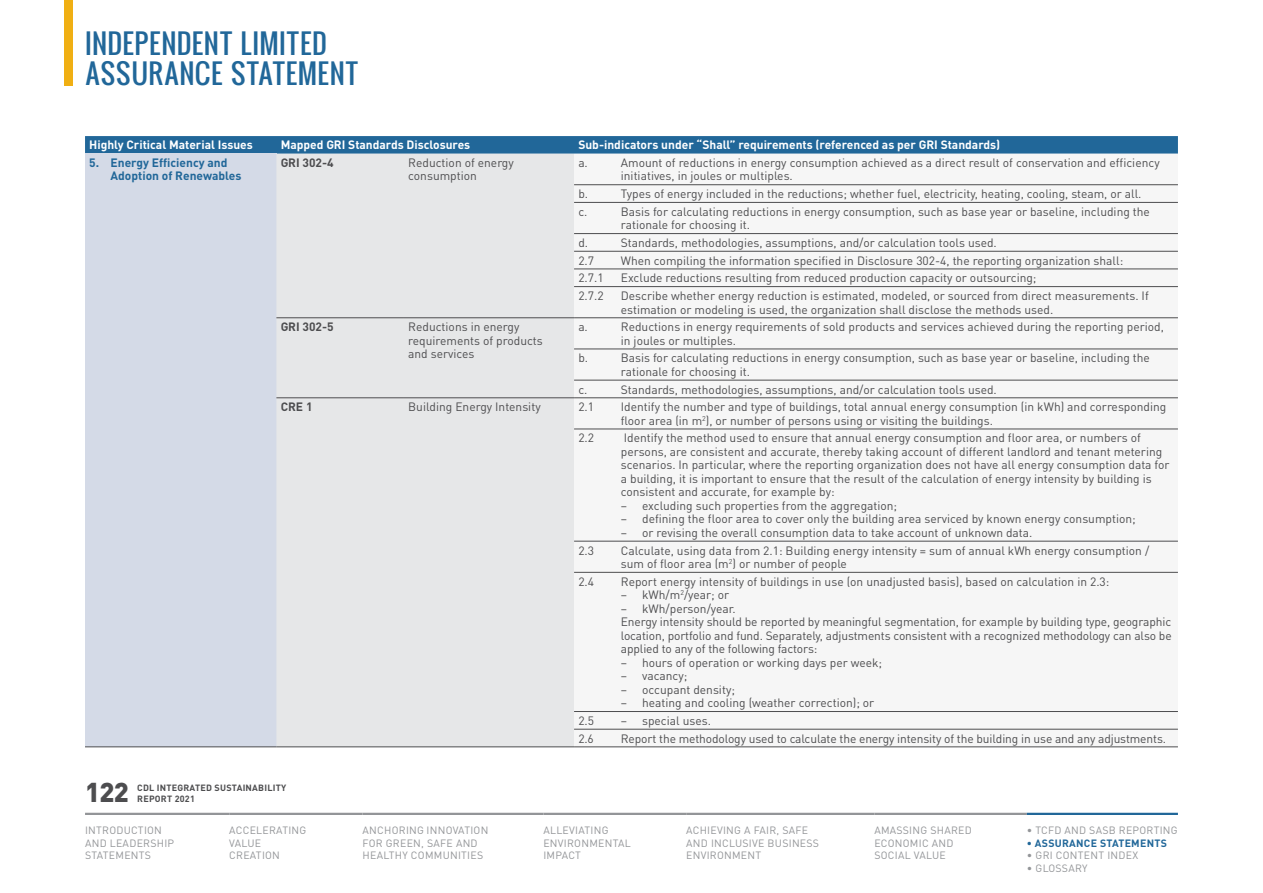
<style>
.page{position:relative;width:1263px;height:893px;background:#fff}
.page>*{position:absolute;margin:0;border:0;box-sizing:border-box;transform-origin:0 0}
.t1{font:27px/30px "Oswald";letter-spacing:.01em;color:#216799}
.t2{font:900 27px "DIN Pro";color:#4d4d4f}
.t3{font:12px/13.5px "DIN Pro";color:#4d4d4f}
.t4{font:700 12px "DIN Pro";color:#fff}
.t5{font:700 12px/13.5px "DIN Pro";color:#216799}
.t6{font:700 12px "DIN Pro";color:#4d4d4f}
.t7{font:10.5px/12.6px "DIN Pro";letter-spacing:.025em;color:#939598}
.t8{font:700 10.5px "DIN Pro";letter-spacing:.025em;color:#216799}
.t9{font:700 9px "DIN Pro";letter-spacing:.025em;color:#4d4d4f}
</style>
<div class="page">
<div style="left:64px;top:0;width:8px;height:85px;background:#f0af13"></div>
<svg style="left:85px;top:136px;width:1093px;height:18px;background:#276b9c"></svg>
<div style="left:85px;top:154px;width:191px;height:593px;background:#d4dae7"></div>
<div style="left:276px;top:154px;width:298px;height:593px;background:#e6e7e8"></div>
<div style="left:574px;top:185px;width:604px;height:562px;background:#f6f6f6"></div>
<hr style="left:574px;top:184px;width:604px;height:1px;background:#4d4d4f">
<hr style="left:574px;top:202px;width:604px;height:1px;background:#4d4d4f">
<hr style="left:574px;top:233px;width:604px;height:1px;background:#4d4d4f">
<hr style="left:574px;top:251px;width:604px;height:1px;background:#4d4d4f">
<hr style="left:574px;top:269px;width:604px;height:1px;background:#4d4d4f">
<hr style="left:574px;top:286px;width:604px;height:1px;background:#4d4d4f">
<hr style="left:276px;top:317px;width:128px;height:1px;background:#4d4d4f">
<hr style="left:404px;top:317px;width:170px;height:1px;background:#4d4d4f">
<hr style="left:574px;top:317px;width:604px;height:1px;background:#4d4d4f">
<hr style="left:574px;top:349px;width:604px;height:1px;background:#4d4d4f">
<hr style="left:574px;top:380px;width:604px;height:1px;background:#4d4d4f">
<hr style="left:276px;top:398px;width:128px;height:1px;background:#4d4d4f">
<hr style="left:404px;top:398px;width:170px;height:1px;background:#4d4d4f">
<hr style="left:574px;top:398px;width:604px;height:1px;background:#4d4d4f">
<hr style="left:574px;top:429px;width:604px;height:1px;background:#4d4d4f">
<hr style="left:574px;top:541px;width:604px;height:1px;background:#4d4d4f">
<hr style="left:574px;top:572px;width:604px;height:1px;background:#4d4d4f">
<hr style="left:574px;top:711px;width:604px;height:1px;background:#4d4d4f">
<hr style="left:574px;top:729px;width:604px;height:1px;background:#4d4d4f">
<hr style="left:85px;top:747px;width:191px;height:1px;background:#4d4d4f">
<hr style="left:276px;top:747px;width:128px;height:1px;background:#4d4d4f">
<hr style="left:404px;top:747px;width:170px;height:1px;background:#4d4d4f">
<hr style="left:574px;top:747px;width:604px;height:1px;background:#4d4d4f">
<hr style="left:229px;top:813px;width:134px;height:2px;background:#939598">
<hr style="left:85px;top:813px;width:144px;height:2px;background:#939598">
<hr style="left:363px;top:813px;width:180px;height:2px;background:#939598">
<hr style="left:543px;top:813px;width:143px;height:2px;background:#939598">
<hr style="left:686px;top:813px;width:188px;height:2px;background:#939598">
<hr style="left:874px;top:813px;width:153px;height:2px;background:#939598">
<hr style="left:1027px;top:813px;width:151px;height:2px;background:#216799">
<h1 class="t1" style="left:85px;top:27px;width:275px">INDEPENDENT LIMITED<br>ASSURANCE STATEMENT</h1>
<p class="t4" style="left:89px;top:137px;width:165px">Highly Critical Material Issues</p>
<p class="t4" style="left:281px;top:137px;width:191px">Mapped GRI Standards Disclosures</p>
<p class="t4" style="left:578px;top:137px;width:423px">Sub-indicators under “Shall” requirements (referenced as per GRI Standards)</p>
<p class="t5" style="left:111px;top:155px;width:132px;text-indent:-21px">5. Energy Efficiency and<br>Adoption of Renewables</p>
<p class="t6" style="left:281px;top:154px;width:55px">GRI 302-4</p>
<p class="t3" style="left:408px;top:155px;width:107px">Reduction of energy consumption</p>
<p class="t3" style="left:578px;top:155px;width:11px">a.</p>
<p class="t3" style="left:621px;top:155px;width:540px">Amount of reductions in energy consumption achieved as a direct result of conservation and efficiency initiatives, in joules or multiples.</p>
<p class="t3" style="left:578px;top:187px;width:11px">b.</p>
<p class="t3" style="left:621px;top:187px;width:522px">Types of energy included in the reductions; whether fuel, electricity, heating, cooling, steam, or all.</p>
<p class="t3" style="left:578px;top:204px;width:11px">c.</p>
<p class="t3" style="left:621px;top:204px;width:531px">Basis for calculating reductions in energy consumption, such as base year or baseline, including the rationale for choosing it.</p>
<p class="t3" style="left:578px;top:235px;width:11px">d.</p>
<p class="t3" style="left:621px;top:235px;width:377px">Standards, methodologies, assumptions, and/or calculation tools used.</p>
<p class="t3" style="left:578px;top:253px;width:17px">2.7</p>
<p class="t3" style="left:621px;top:253px;width:504px">When compiling the information specified in Disclosure 302-4, the reporting organization shall:</p>
<p class="t3" style="left:578px;top:271px;width:27px">2.7.1</p>
<p class="t3" style="left:621px;top:271px;width:417px">Exclude reductions resulting from reduced production capacity or outsourcing;</p>
<p class="t3" style="left:578px;top:288px;width:27px">2.7.2</p>
<p class="t3" style="left:621px;top:288px;width:529px">Describe whether energy reduction is estimated, modeled, or sourced from direct measurements. If estimation or modeling is used, the organization shall disclose the methods used.</p>
<p class="t6" style="left:281px;top:319px;width:55px">GRI 302-5</p>
<p class="t3" style="left:408px;top:320px;width:136px">Reductions in energy requirements of products and services</p>
<p class="t3" style="left:578px;top:320px;width:11px">a.</p>
<p class="t3" style="left:621px;top:320px;width:544px">Reductions in energy requirements of sold products and services achieved during the reporting period, in joules or multiples.</p>
<p class="t3" style="left:578px;top:351px;width:11px">b.</p>
<p class="t3" style="left:621px;top:351px;width:531px">Basis for calculating reductions in energy consumption, such as base year or baseline, including the rationale for choosing it.</p>
<p class="t3" style="left:578px;top:382px;width:11px">c.</p>
<p class="t3" style="left:621px;top:382px;width:377px">Standards, methodologies, assumptions, and/or calculation tools used.</p>
<p class="t6" style="left:281px;top:399px;width:33px">CRE 1</p>
<p class="t3" style="left:408px;top:400px;width:134px">Building Energy Intensity</p>
<p class="t3" style="left:578px;top:400px;width:17px">2.1</p>
<p class="t3" style="left:621px;top:400px;width:547px">Identify the number and type of buildings, total annual energy consumption (in kWh) and corresponding floor area (in m<sup>2</sup>), or number of persons using or visiting the buildings.</p>
<p class="t3" style="left:578px;top:431px;width:17px">2.2</p>
<p class="t3" style="left:621px;top:431px;width:550px">Identify the method used to ensure that annual energy consumption and floor area, or numbers of persons, are consistent and accurate, thereby taking account of different landlord and tenant metering scenarios. In particular, where the reporting organization does not have all energy consumption data for a building, it is important to ensure that the result of the calculation of energy intensity by building is consistent and accurate, for example by:</p>
<p class="t3" style="left:621px;top:498px;width:278px">– excluding such properties from the aggregation;</p>
<p class="t3" style="left:621px;top:512px;width:516px">– defining the floor area to cover only the building area serviced by known energy consumption;</p>
<p class="t3" style="left:621px;top:525px;width:413px">– or revising the overall consumption data to take account of unknown data.</p>
<p class="t3" style="left:578px;top:543px;width:17px">2.3</p>
<p class="t3" style="left:621px;top:543px;width:530px">Calculate, using data from 2.1: Building energy intensity = sum of annual kWh energy consumption / sum of floor area (m<sup>2</sup>) or number of people</p>
<p class="t3" style="left:578px;top:574px;width:17px">2.4</p>
<p class="t3" style="left:621px;top:574px;width:490px">Report energy intensity of buildings in use (on unadjusted basis), based on calculation in 2.3:</p>
<p class="t3" style="left:621px;top:588px;width:110px">– kWh/m<sup>2</sup>/year; or</p>
<p class="t3" style="left:621px;top:601px;width:552px">– kWh/person/year.<br>Energy intensity should be reported by meaningful segmentation, for example by building type, geographic location, portfolio and fund. Separately, adjustments consistent with a recognized methodology can also be applied to any of the following factors:</p>
<p class="t3" style="left:621px;top:655px;width:263px">– hours of operation or working days per week;</p>
<p class="t3" style="left:621px;top:669px;width:68px">– vacancy;</p>
<p class="t3" style="left:621px;top:682px;width:116px">– occupant density;</p>
<p class="t3" style="left:621px;top:696px;width:255px">– heating and cooling (weather correction); or</p>
<p class="t3" style="left:578px;top:713px;width:17px">2.5</p>
<p class="t3" style="left:621px;top:713px;width:92px">– special uses.</p>
<p class="t3" style="left:578px;top:731px;width:17px">2.6</p>
<p class="t3" style="left:621px;top:731px;width:547px">Report the methodology used to calculate the energy intensity of the building in use and any adjustments.</p>
<p class="t9" style="left:137px;top:782px;width:150px">CDL INTEGRATED SUSTAINABILITY</p>
<h1 class="t2" style="left:85px;top:774px;width:45px">122</h1>
<p class="t9" style="left:137px;top:792px;width:59px">REPORT 2021</p>
<p class="t7" style="left:85px;top:823px;width:91px">INTRODUCTION<br>AND LEADERSHIP<br>STATEMENTS</p>
<p class="t7" style="left:229px;top:823px;width:79px">ACCELERATING<br>VALUE<br>CREATION</p>
<p class="t7" style="left:543px;top:823px;width:89px">ALLEVIATING<br>ENVIRONMENTAL<br>IMPACT</p>
<p class="t7" style="left:363px;top:823px;width:127px">ANCHORING INNOVATION<br>FOR GREEN, SAFE AND<br>HEALTHY COMMUNITIES</p>
<p class="t7" style="left:874px;top:823px;width:99px">AMASSING SHARED<br>ECONOMIC AND<br>SOCIAL VALUE</p>
<p class="t7" style="left:686px;top:823px;width:134px">ACHIEVING A FAIR, SAFE<br>AND INCLUSIVE BUSINESS<br>ENVIRONMENT</p>
<p class="t7" style="left:1027px;top:823px;width:152px">• TCFD AND SASB REPORTING</p>
<p class="t8" style="left:1027px;top:836px;width:142px">• ASSURANCE STATEMENTS</p>
<p class="t7" style="left:1027px;top:849px;width:113px">• GRI CONTENT INDEX</p>
<p class="t7" style="left:1027px;top:861px;width:62px">• GLOSSARY</p>
</div>
